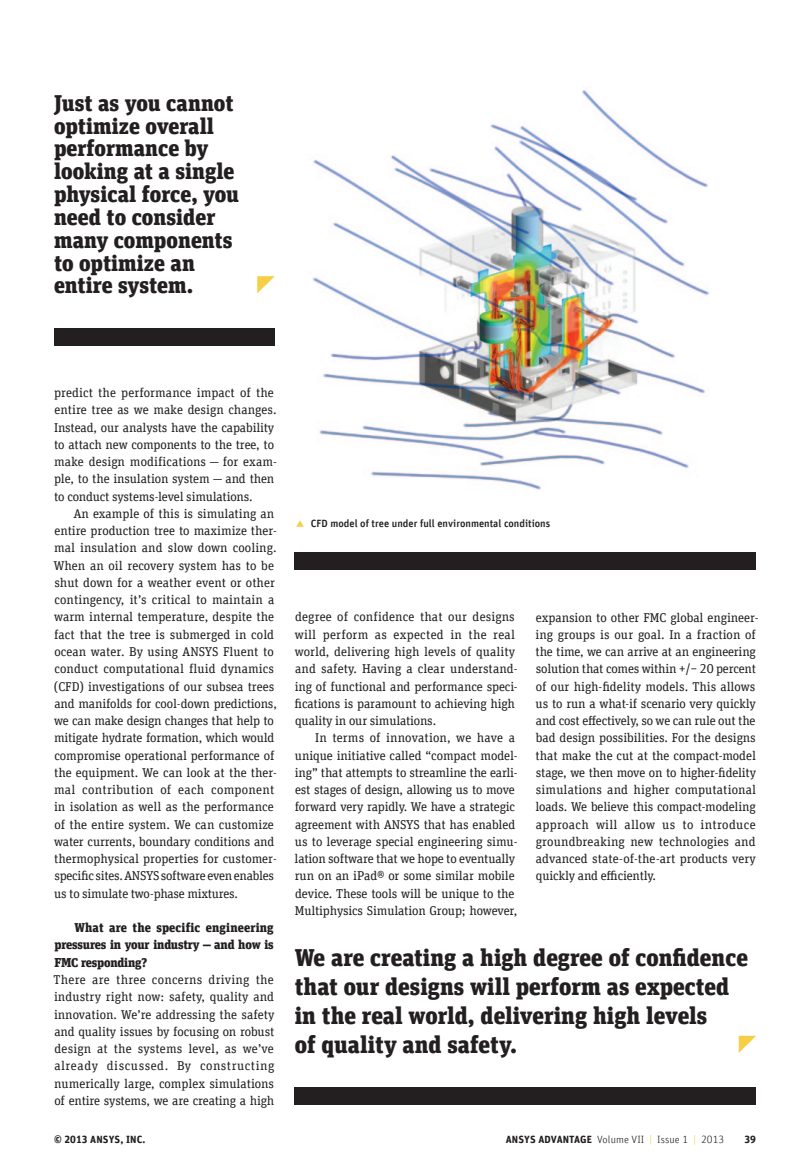
<style>
.page{position:relative;width:810px;height:1170px;background:#fff}
.page>*{position:absolute;margin:0;border:0;box-sizing:border-box;transform-origin:0 0}
.t1{font:900 24px/29px "Unit Slab Offc Pro";color:#231f20}
.t2{font:900 22.5px/22.8px "Unit Slab Offc Pro";color:#231f20}
.t3{font:12.75px/17.2px "Unit Slab Offc Pro";letter-spacing:-.005em;color:#231f20}
.t4{font:900 12.75px/17.2px "Unit Slab Offc Pro";letter-spacing:-.015em;color:#231f20;text-align:justify}
.t5{font:500 10.5px "Unit Offc Pro";color:#231f20}
.t6{font:300 10.5px "Unit Offc Pro";letter-spacing:.01em;color:#231f20}
.t7{font:700 10.5px "Unit Offc Pro";letter-spacing:.01em;color:#231f20}
.s1{font-weight:700}
.s2{color:#f6cf46}
</style>
<div class="page">
<div style="left:54px;top:328px;width:221px;height:17px;background:#231f20"></div>
<div style="left:295px;top:1087px;width:461px;height:17px;background:#231f20"></div>
<img style="left:312px;top:90px;width:397px;height:400px">
<div style="left:295px;top:552px;width:461px;height:17px;background:#231f20"></div>
<svg style="left:257px;top:276px;width:18px;height:17px"></svg>
<svg style="left:739px;top:1035px;width:17px;height:17px"></svg>
<h2 class="t2" style="left:54px;top:90px;width:187px">Just as you cannot optimize overall performance by looking at a single physical force, you need to consider many components to optimize an entire system.</h2>
<p class="t3" style="left:54px;top:383px;width:224px">predict the performance impact of the entire tree as we make design changes.<br>Instead, our analysts have the capability to attach new components to the tree, to make design modifications — for exam&shy;ple, to the insulation system — and then to conduct systems-level simulations.</p>
<p class="t3" style="left:54px;top:504px;width:225px;text-indent:20px">An example of this is simulating an entire production tree to maximize ther&shy;mal insulation and slow down cooling.<br>When an oil recovery system has to be shut down for a weather event or other contingency, it’s critical to maintain a warm internal temperature, despite the fact that the tree is submerged in cold ocean water. By using ANSYS Fluent to conduct computational fluid dynamics (CFD) investigations of our subsea trees and manifolds for cool-down predictions, we can make design changes that help to mitigate hydrate formation, which would compromise operational performance of the equipment. We can look at the ther&shy;mal contribution of each component in isolation as well as the performance of the entire system. We can customize water currents, boundary conditions and thermophysical properties for customer&shy;specific sites. ANSYS software even enables us to simulate two-phase mixtures.</p>
<p class="t4" style="left:54px;top:918px;width:221px;text-indent:20px">What are the specific engineering pressures in your industry — and how is FMC responding?</p>
<p class="t3" style="left:54px;top:970px;width:222px;text-align:justify">There are three concerns driving the industry right now: safety, quality and innovation. We’re addressing the safety and quality issues by focusing on robust design at the systems level, as we’ve already discussed. By constructing numerically large, complex simulations of entire systems, we are creating a high</p>
<p class="t5" style="left:311px;top:515px;width:241px">CFD model of tree under full environmental conditions</p>
<p class="t3" style="left:295px;top:608px;width:225px">degree of confidence that our designs will perform as expected in the real world, delivering high levels of quality and safety. Having a clear understand&shy;ing of functional and performance speci&shy;fications is paramount to achieving high quality in our simulations.</p>
<p class="t3" style="left:295px;top:728px;width:225px;text-indent:20px">In terms of innovation, we have a unique initiative called “compact model&shy;ing” that attempts to streamline the earli&shy;est stages of design, allowing us to move forward very rapidly. We have a strategic agreement with ANSYS that has enabled us to leverage special engineering simu&shy;lation software that we hope to eventually run on an iPad® or some similar mobile device. These tools will be unique to the Multiphysics Simulation Group; however,</p>
<p class="t3" style="left:535px;top:608px;width:225px">expansion to other FMC global engineer&shy;ing groups is our goal. In a fraction of the time, we can arrive at an engineering solution that comes within +/− 20 percent of our high-fidelity models. This allows us to run a what-if scenario very quickly and cost effectively, so we can rule out the bad design possibilities. For the designs that make the cut at the compact-model stage, we then move on to higher-fidelity simulations and higher computational loads. We believe this compact-modeling approach will allow us to introduce groundbreaking new technologies and advanced state-of-the-art products very quickly and efficiently.</p>
<h1 class="t1" style="left:295px;top:941px;width:455px">We are creating a high degree of confidence that our designs will perform as expected in the real world, delivering high levels<br>of quality and safety.</h1>
<p class="t7" style="left:54px;top:1131px;width:93px">© 2013 ANSYS, INC.</p>
<p class="t6" style="left:506px;top:1132px;width:220px"><span class="s1">ANSYS ADVANTAGE</span> Volume VII <span class="s2">|</span> Issue 1 <span class="s2">|</span> 2013</p>
<p class="t7" style="left:744px;top:1131px;width:13px">39</p>
</div>
